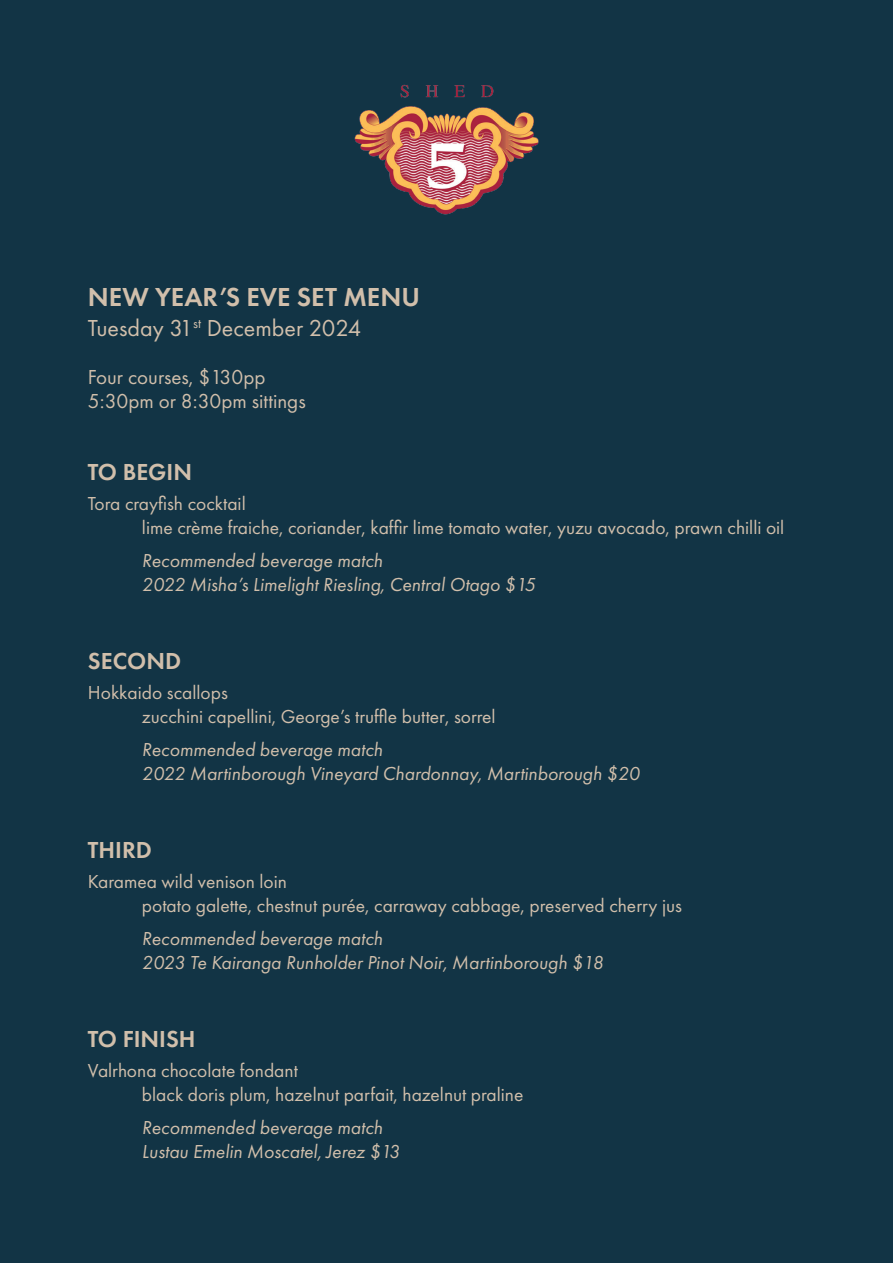
<style>
.page{position:relative;width:893px;height:1263px;background:#123445}
.page>*{position:absolute;margin:0;border:0;box-sizing:border-box;transform-origin:0 0}
.t1{font:600 27px "Futura PT";color:#d1bfab}
.t2{font:600 24px "Futura PT";color:#d1bfab}
.t3{font:24px "Futura PT";color:#d1bfab}
.t4{font:21px "Futura PT";color:#d1bfab}
.t5{font:19.5px "Futura PT";color:#d1bfab}
.t6{font:italic 19.5px "Futura PT";color:#d1bfab}
</style>
<div class="page">
<img style="left:354px;top:84px;width:185px;height:131px">
<p class="t1" style="left:88px;top:280px;width:333px">NEW YEAR’S EVE SET MENU</p>
<p class="t3" style="left:88px;top:313px;width:275px">Tuesday 31<sup>st</sup> December 2024</p>
<p class="t4" style="left:88px;top:364px;width:179px">Four courses, $130pp</p>
<p class="t4" style="left:88px;top:388px;width:219px">5:30pm or 8:30pm sittings</p>
<p class="t2" style="left:88px;top:457px;width:106px">TO BEGIN</p>
<p class="t5" style="left:88px;top:492px;width:159px">Tora crayfish cocktail</p>
<p class="t5" style="left:142px;top:516px;width:644px">lime crème fraiche, coriander, kaffir lime tomato water, yuzu avocado, prawn chilli oil</p>
<p class="t6" style="left:142px;top:549px;width:242px">Recommended beverage match</p>
<p class="t6" style="left:142px;top:573px;width:395px">2022 Misha’s Limelight Riesling, Central Otago $15</p>
<p class="t2" style="left:88px;top:646px;width:95px">SECOND</p>
<p class="t5" style="left:88px;top:681px;width:142px">Hokkaido scallops</p>
<p class="t5" style="left:142px;top:705px;width:355px">zucchini capellini, George’s truffle butter, sorrel</p>
<p class="t6" style="left:142px;top:738px;width:242px">Recommended beverage match</p>
<p class="t6" style="left:142px;top:762px;width:499px">2022 Martinborough Vineyard Chardonnay, Martinborough $20</p>
<p class="t2" style="left:88px;top:835px;width:65px">THIRD</p>
<p class="t5" style="left:88px;top:870px;width:201px">Karamea wild venison loin</p>
<p class="t5" style="left:142px;top:894px;width:542px">potato galette, chestnut purée, carraway cabbage, preserved cherry jus</p>
<p class="t6" style="left:142px;top:927px;width:242px">Recommended beverage match</p>
<p class="t6" style="left:142px;top:951px;width:463px">2023 Te Kairanga Runholder Pinot Noir, Martinborough $18</p>
<p class="t2" style="left:88px;top:1024px;width:109px">TO FINISH</p>
<p class="t5" style="left:88px;top:1059px;width:211px">Valrhona chocolate fondant</p>
<p class="t5" style="left:142px;top:1083px;width:383px">black doris plum, hazelnut parfait, hazelnut praline</p>
<p class="t6" style="left:142px;top:1116px;width:242px">Recommended beverage match</p>
<p class="t6" style="left:142px;top:1140px;width:259px">Lustau Emelin Moscatel, Jerez $13</p>
</div>
